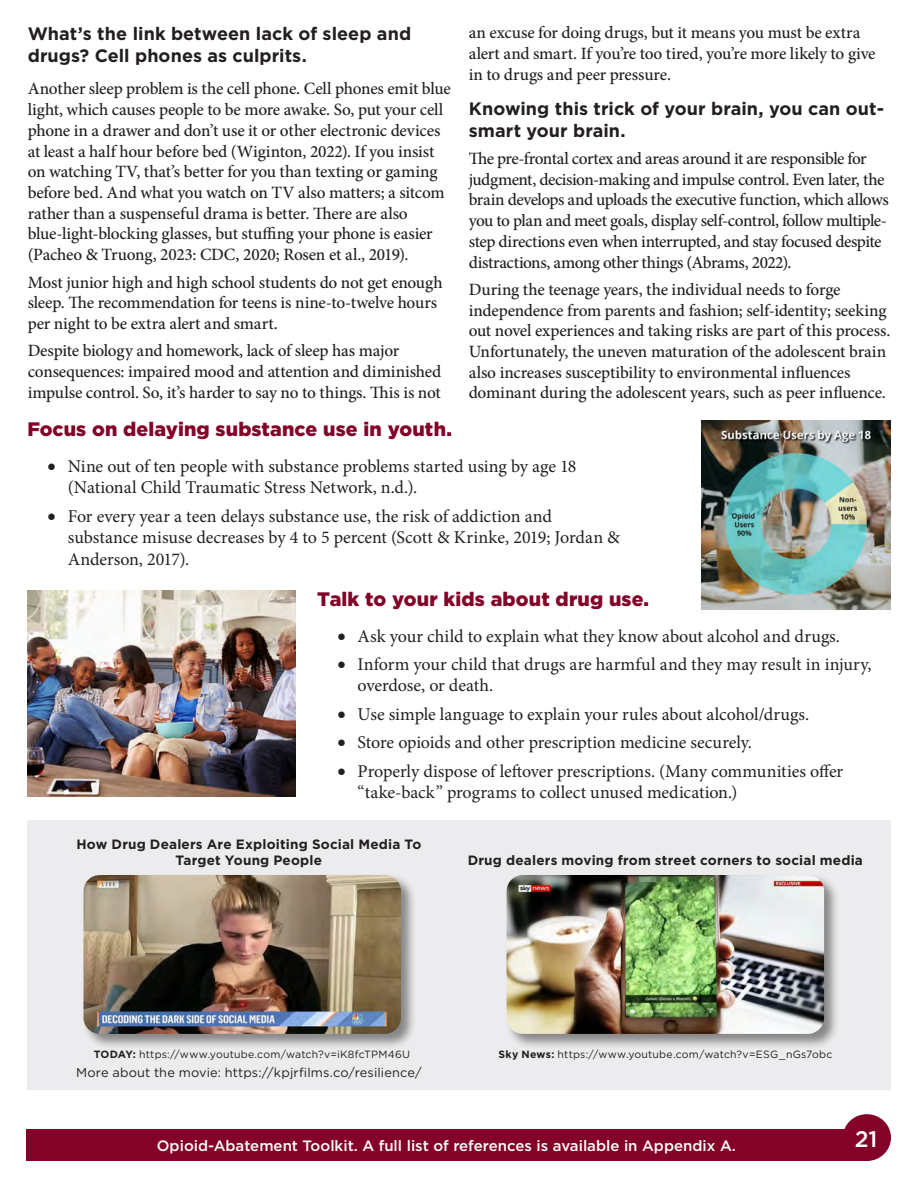
<style>
.page{position:relative;width:918px;height:1188px;background:#fff}
.page>*{position:absolute;margin:0;border:0;box-sizing:border-box;transform-origin:0 0}
.t1{font:500 22.5px "Gotham";color:#fff}
.t2{font:900 19.5px "Gotham";letter-spacing:.005em;color:#840128}
.t3{font:18px/21.6px "Minion Pro";letter-spacing:-.005em;color:#231f20}
.t4{font:700 18px/21.6px "Gotham";letter-spacing:.005em;color:#231f20}
.t5{font:500 17.25px/20.7px "Minion Pro";letter-spacing:-.015em;color:#231f20}
.t6{font:500 15px "Gotham";color:#fff}
.t7{font:700 13.5px/16.2px "Gotham";letter-spacing:.015em;color:#231f20;text-align:center}
.t8{font:12.75px "Gotham";letter-spacing:.01em;color:#231f20}
.t9{font:10.5px "Gotham";letter-spacing:.02em;color:#231f20}
.s1{font-weight:700}
</style>
<div class="page">
<div style="left:26px;top:1130px;width:841px;height:31px;background:#840128"></div>
<div style="left:843px;top:1114px;width:48px;height:47px;background:#840128;border-radius:50%"></div>
<img style="left:27px;top:591px;width:269px;height:205px">
<img style="left:701px;top:421px;width:189px;height:189px">
<div style="left:27px;top:820px;width:864px;height:270px;background:#ececee"></div>
<div style="left:82px;top:873px;width:335px;height:176px;background:#231f20;opacity:.5"></div>
<img style="left:83px;top:875px;width:318px;height:159px">
<div style="left:505px;top:873px;width:335px;height:176px;background:#231f20;opacity:.5"></div>
<img style="left:507px;top:875px;width:317px;height:159px">
<h4 class="t4" style="left:28px;top:23px;width:385px">What’s the link between lack of sleep and drugs? Cell phones as culprits.</h4>
<p class="t5" style="left:28px;top:79px;width:424px">Another sleep problem is the cell phone. Cell phones emit blue light, which causes people to be more awake. So, put your cell phone in a drawer and don’t use it or other electronic devices at least a half hour before bed (Wiginton, 2022). If you insist on watching TV, that’s better for you than texting or gaming before bed. And what you watch on TV also matters; a sitcom rather than a suspenseful drama is better. There are also blue-light-blocking glasses, but stuffing your phone is easier (Pacheo &amp; Truong, 2023: CDC, 2020; Rosen et al., 2019).</p>
<p class="t5" style="left:28px;top:272px;width:416px">Most junior high and high school students do not get enough sleep. The recommendation for teens is nine-to-twelve hours per night to be extra alert and smart.</p>
<p class="t5" style="left:28px;top:341px;width:415px">Despite biology and homework, lack of sleep has major consequences: impaired mood and attention and diminished impulse control. So, it’s harder to say no to things. This is not</p>
<p class="t5" style="left:469px;top:23px;width:408px">an excuse for doing drugs, but it means you must be extra alert and smart. If you’re too tired, you’re more likely to give in to drugs and peer pressure.</p>
<h4 class="t4" style="left:469px;top:98px;width:417px">Knowing this trick of your brain, you can out&shy;smart your brain.</h4>
<p class="t5" style="left:469px;top:148px;width:422px">The pre-frontal cortex and areas around it are responsible for judgment, decision-making and impulse control. Even later, the brain develops and uploads the executive function, which allows you to plan and meet goals, display self-control, follow multiple&shy;step directions even when interrupted, and stay focused despite distractions, among other things (Abrams, 2022).</p>
<p class="t5" style="left:469px;top:279px;width:423px">During the teenage years, the individual needs to forge independence from parents and fashion; self-identity; seeking out novel experiences and taking risks are part of this process.<br>Unfortunately, the uneven maturation of the adolescent brain also increases susceptibility to environmental influences dominant during the adolescent years, such as peer influence.</p>
<h3 class="t2" style="left:27px;top:416px;width:426px">Focus on delaying substance use in youth.</h3>
<p class="t3" style="left:68px;top:455px;width:510px;text-indent:-20px">• Nine out of ten people with substance problems started using by age 18 (National Child Traumatic Stress Network, n.d.).</p>
<p class="t3" style="left:68px;top:505px;width:554px;text-indent:-20px">• For every year a teen delays substance use, the risk of addiction and substance misuse decreases by 4 to 5 percent (Scott &amp; Krinke, 2019; Jordan &amp;<br>Anderson, 2017).</p>
<h3 class="t2" style="left:317px;top:586px;width:333px">Talk to your kids about drug use.</h3>
<p class="t3" style="left:337px;top:625px;width:504px">• Ask your child to explain what they know about alcohol and drugs.</p>
<p class="t3" style="left:358px;top:653px;width:516px;text-indent:-20px">• Inform your child that drugs are harmful and they may result in injury, overdose, or death.</p>
<p class="t3" style="left:337px;top:703px;width:473px">• Use simple language to explain your rules about alcohol/drugs.</p>
<p class="t3" style="left:337px;top:732px;width:416px">• Store opioids and other prescription medicine securely.</p>
<p class="t3" style="left:358px;top:760px;width:487px;text-indent:-20px">• Properly dispose of leftover prescriptions. (Many communities offer “take-back” programs to collect unused medication.)</p>
<h4 class="t7" style="left:76px;top:836px;width:346px">How Drug Dealers Are Exploiting Social Media To<br>Target Young People</h4>
<h4 class="t7" style="left:468px;top:852px;width:397px">Drug dealers moving from street corners to social media</h4>
<p class="t9" style="left:94px;top:1048px;width:318px"><span class="s1">TODAY:</span> https://www.youtube.com/watch?v=iK8fcTPM46U</p>
<p class="t8" style="left:76px;top:1064px;width:347px">More about the movie: https://kpjrfilms.co/resilience/</p>
<p class="t9" style="left:498px;top:1048px;width:335px"><span class="s1">Sky News:</span> https://www.youtube.com/watch?v=ESG_nGs7obc</p>
<p class="t6" style="left:157px;top:1136px;width:580px">Opioid-Abatement Toolkit. A full list of references is available in Appendix A.</p>
<h1 class="t1" style="left:855px;top:1124px;width:24px">21</h1>
</div>
